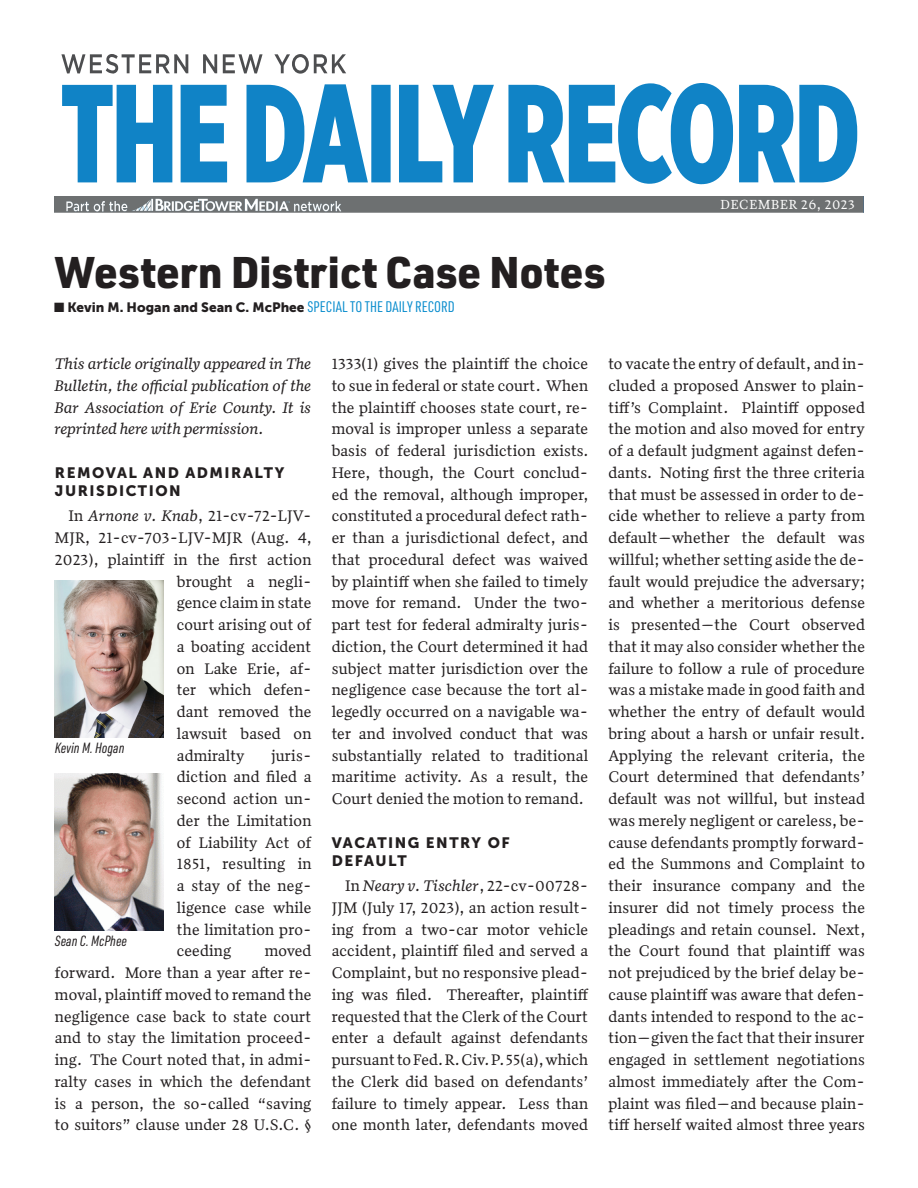
<style>
.page{position:relative;width:918px;height:1188px;background:#fff}
.page>*{position:absolute;margin:0;border:0;box-sizing:border-box;transform-origin:0 0}
.Head{font:900 43.5px "URWDIN";color:#231f20}
.RagRight_indent{font:15.75px/21.8px "Quiosco";letter-spacing:.01em;color:#231f20;text-align:justify}
.t1{font:italic 15.75px/21.8px "Quiosco";color:#231f20;text-align:justify}
.Subhead_highlite{font:15px/18px "Museo Sans 900";letter-spacing:.1em;color:#231f20}
.t2{font:italic 14.55px "URWDIN Cond";color:#231f20}
.t3{font:13.5px "Museo Sans 900";color:#231f20}
.t4{font:13.5px "Quiosco";letter-spacing:.05em;color:#fff}
.s1{font-family:"URWDIN Cond";font-size:15px;color:#088ccd}
.s2{font-style:italic}
</style>
<div class="page">
<img style="left:54px;top:197px;width:810px;height:15px">
<svg style="left:62px;top:83px;width:795px;height:101px;fill:#1083c6"></svg>
<svg style="left:61px;top:54px;width:285px;height:20px"></svg>
<img style="left:55px;top:580px;width:108px;height:157px">
<img style="left:55px;top:774px;width:108px;height:156px">
<p class="Head" style="left:54px;top:242px;width:553px">Western District Case Notes</p>
<p class="t3" style="left:54px;top:300px;width:402px">■ Kevin M. Hogan and Sean C. McPhee <span class="s1">SPECIAL TO THE DAILY RECORD</span></p>
<p class="t4" style="left:720px;top:196px;width:136px">DECEMBER 26, 2023</p>
<p class="t1" style="left:55px;top:353px;width:258px">This article originally appeared in The Bulletin, the official publication of the Bar Association of Erie County. It is reprinted here with permission.</p>
<p class="Subhead_highlite" style="left:55px;top:463px;width:231px">REMOVAL AND ADMIRALTY<br>JURISDICTION</p>
<p class="RagRight_indent" style="left:68px;top:505px;width:245px">In <span class="s2">Arnone v. Knab</span>, 21-cv-72-LJV-</p>
<p class="RagRight_indent" style="left:55px;top:527px;width:258px">MJR, 21-cv-703-LJV-MJR (Aug. 4,</p>
<p class="RagRight_indent" style="left:55px;top:549px;width:258px">2023), plaintiff in the first action</p>
<p class="RagRight_indent" style="left:177px;top:570px;width:136px">brought a negli-</p>
<p class="RagRight_indent" style="left:177px;top:592px;width:136px">gence claim in state</p>
<p class="RagRight_indent" style="left:177px;top:614px;width:136px">court arising out of</p>
<p class="RagRight_indent" style="left:177px;top:636px;width:136px">a boating accident</p>
<p class="RagRight_indent" style="left:177px;top:657px;width:136px">on Lake Erie, af-</p>
<p class="RagRight_indent" style="left:177px;top:679px;width:136px">ter which defen-</p>
<p class="RagRight_indent" style="left:177px;top:701px;width:136px">dant removed the</p>
<p class="RagRight_indent" style="left:177px;top:723px;width:136px">lawsuit based on</p>
<p class="RagRight_indent" style="left:177px;top:744px;width:69px">admiralty</p>
<p class="t2" style="left:55px;top:738px;width:71px">Kevin M. Hogan</p>
<p class="RagRight_indent" style="left:177px;top:744px;width:136px;text-indent:95px">juris&shy;diction and filed a second action un&shy;der the Limitation of Liability Act of 1851, resulting in a stay of the neg&shy;ligence case while the limitation pro&shy;ceeding</p>
<p class="t2" style="left:55px;top:932px;width:74px">Sean C. McPhee</p>
<p class="RagRight_indent" style="left:55px;top:940px;width:258px;text-indent:210px">moved forward. More than a year after re&shy;moval, plaintiff moved to remand the negligence case back to state court and to stay the limitation proceed&shy;ing. The Court noted that, in admi&shy;ralty cases in which the defendant is a person, the so-called “saving to suitors” clause under 28 U.S.C. §</p>
<p class="RagRight_indent" style="left:332px;top:353px;width:258px">1333(1) gives the plaintiff the choice to sue in federal or state court. When the plaintiff chooses state court, re&shy;moval is improper unless a separate basis of federal jurisdiction exists.<br>Here, though, the Court conclud&shy;ed the removal, although improper, constituted a procedural defect rath&shy;er than a jurisdictional defect, and that procedural defect was waived by plaintiff when she failed to timely move for remand. Under the two&shy;part test for federal admiralty juris&shy;diction, the Court determined it had subject matter jurisdiction over the negligence case because the tort al&shy;legedly occurred on a navigable wa&shy;ter and involved conduct that was substantially related to traditional maritime activity. As a result, the Court denied the motion to remand.</p>
<p class="Subhead_highlite" style="left:332px;top:833px;width:179px">VACATING ENTRY OF<br>DEFAULT</p>
<p class="RagRight_indent" style="left:332px;top:875px;width:258px;text-indent:14px">In <span class="s2">Neary v. Tischler</span>, 22-cv-00728- JJM (July 17, 2023), an action result&shy;ing from a two-car motor vehicle accident, plaintiff filed and served a Complaint, but no responsive plead&shy;ing was filed. Thereafter, plaintiff requested that the Clerk of the Court enter a default against defendants pursuant to Fed. R. Civ. P. 55(a), which the Clerk did based on defendants’ failure to timely appear. Less than one month later, defendants moved</p>
<p class="RagRight_indent" style="left:608px;top:353px;width:258px">to vacate the entry of default, and in&shy;cluded a proposed Answer to plain&shy;tiff’s Complaint. Plaintiff opposed the motion and also moved for entry of a default judgment against defen&shy;dants. Noting first the three criteria that must be assessed in order to de&shy;cide whether to relieve a party from default—whether the default was willful; whether setting aside the de&shy;fault would prejudice the adversary; and whether a meritorious defense is presented—the Court observed that it may also consider whether the failure to follow a rule of procedure was a mistake made in good faith and whether the entry of default would bring about a harsh or unfair result.<br>Applying the relevant criteria, the Court determined that defendants’ default was not willful, but instead was merely negligent or careless, be&shy;cause defendants promptly forward&shy;ed the Summons and Complaint to their insurance company and the insurer did not timely process the pleadings and retain counsel. Next, the Court found that plaintiff was not prejudiced by the brief delay be&shy;cause plaintiff was aware that defen&shy;dants intended to respond to the ac&shy;tion—given the fact that their insurer engaged in settlement negotiations almost immediately after the Com&shy;plaint was filed—and because plain&shy;tiff herself waited almost three years</p>
</div>
